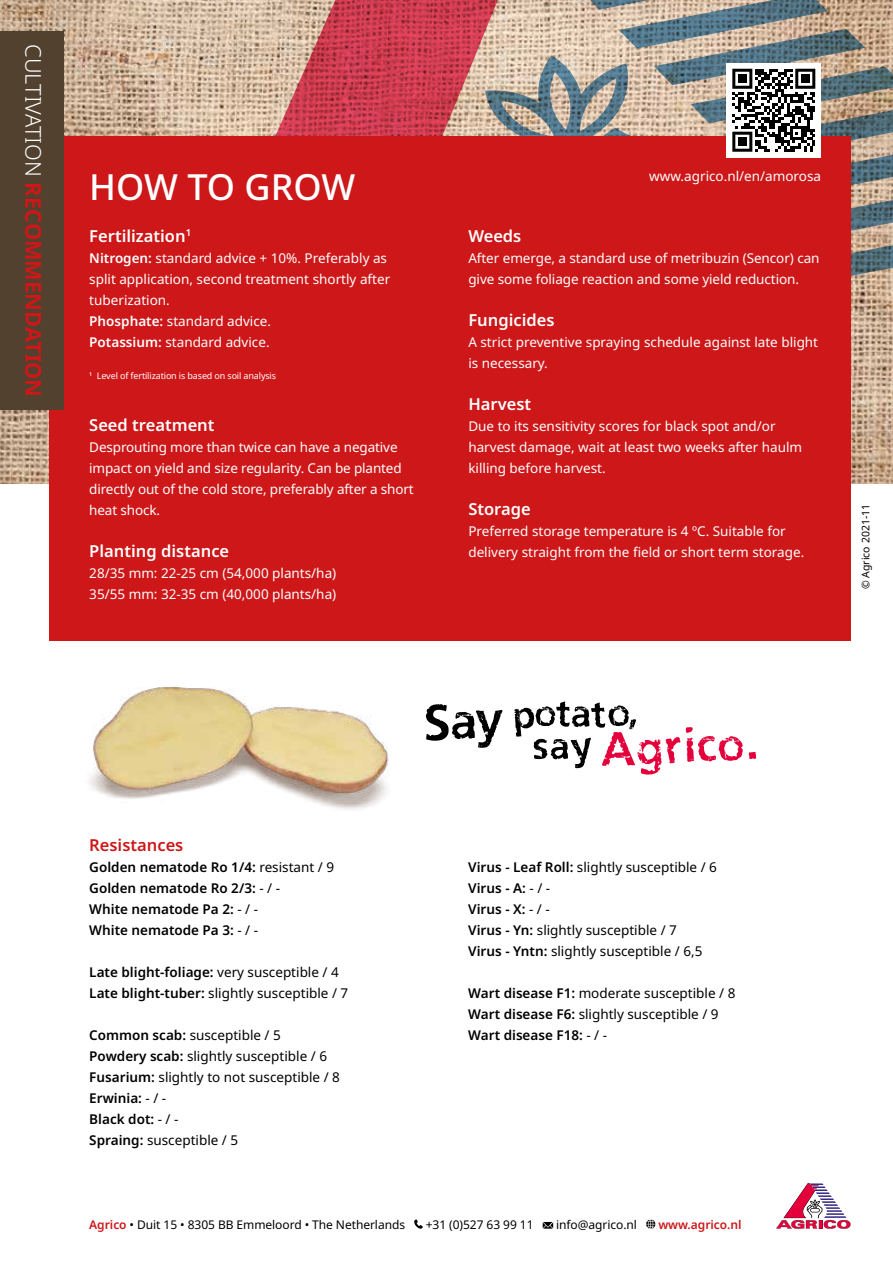
<style>
.page{position:relative;width:893px;height:1263px;background:#fff}
.page>*{position:absolute;margin:0;border:0;box-sizing:border-box;transform-origin:0 0}
.t1{font:500 36px "Noto Sans";letter-spacing:-.005em;color:#fff}
.t2{font:700 21.75px "Noto Sans";color:#cd1719}
.H3_Heading{font:600 16.5px "Noto Sans";color:#fff}
.H3_Heading-2{font:600 16.5px "Noto Sans";color:#cd1719}
.P_Paragraaf{font:13.5px/21px "Noto Sans";color:#fff}
.P_Paragraaf-2{font:13.5px "Noto Sans";color:#000}
.P_Paragraaf-3{font:600 13.5px "Noto Sans";color:#000}
.Paginanummer{font:13.5px "Noto Sans";color:#fff}
.t3{font:12px "Noto Sans";letter-spacing:-.005em;color:#000}
.t4{font:600 12px "Noto Sans";letter-spacing:-.005em;color:#cd1719}
.t5{font:10.5px "Noto Sans";color:#000}
.P_Legal{font:9px "Noto Sans";letter-spacing:-.015em;color:#fff}
.s1{font-weight:300;color:#fff}
.s2{font-weight:600}
.s3{font-weight:400}
.s4{font-weight:600;color:#cd1719}
</style>
<div class="page">
<img style="left:0;top:0;width:893px;height:483px">
<svg style="left:562px;top:55px;width:19px;height:81px"></svg>
<svg style="left:154px;top:0;width:408px;height:136px"></svg>
<div style="left:49px;top:136px;width:801px;height:504px;background:#cd1719"></div>
<div style="left:0;top:32px;width:64px;height:378px;background:#51412e"></div>
<svg style="left:414px;top:1219px;width:9px;height:10px"></svg>
<svg style="left:543px;top:1222px;width:10px;height:7px"></svg>
<svg style="left:646px;top:1219px;width:9px;height:9px"></svg>
<svg style="left:776px;top:1183px;width:74px;height:46px"></svg>
<svg style="left:749px;top:752px;width:7px;height:7px"></svg>
<svg style="left:426px;top:704px;width:76px;height:44px"></svg>
<svg style="left:514px;top:701px;width:229px;height:74px"></svg>
<img style="left:56px;top:640px;width:364px;height:170px">
<svg style="left:581px;top:0;width:312px;height:299px"></svg>
<div style="left:738px;top:74px;width:9px;height:9px;background:#000"></div>
<div style="left:801px;top:74px;width:9px;height:9px;background:#000"></div>
<div style="left:738px;top:137px;width:9px;height:9px;background:#000"></div>
<h2 class="t2" style="left:49px;top:44px;width:354px;rotate:90deg"><span class="s1">CULTIVATION</span> RECOMMENDATION</h2>
<h1 class="t1" style="left:89px;top:161px;width:267px">HOW TO GROW</h1>
<p class="H3_Heading" style="left:89px;top:224px;width:103px">Fertilization<sup>1</sup></p>
<p class="P_Paragraaf" style="left:89px;top:247px;width:302px"><span class="s2">Nitrogen:</span> standard advice + 10%. Preferably as split application, second treatment shortly after tuberization.</p>
<p class="P_Paragraaf" style="left:89px;top:310px;width:183px"><span class="s2">Phosphate:</span> standard advice.</p>
<p class="P_Paragraaf" style="left:89px;top:331px;width:182px"><span class="s2">Potassium:</span> standard advice.</p>
<p class="P_Legal" style="left:89px;top:369px;width:188px"><sup>1</sup> Level of fertilization is based on soil analysis</p>
<p class="H3_Heading" style="left:89px;top:413px;width:127px">Seed treatment</p>
<p class="P_Paragraaf" style="left:89px;top:436px;width:326px">Desprouting more than twice can have a negative impact on yield and size regularity. Can be planted directly out of the cold store, preferably after a short heat shock.</p>
<p class="H3_Heading" style="left:89px;top:539px;width:141px">Planting distance</p>
<p class="P_Paragraaf" style="left:89px;top:562px;width:248px">28/35 mm: 22-25 cm (54,000 plants/ha)</p>
<p class="P_Paragraaf" style="left:89px;top:583px;width:248px">35/55 mm: 32-35 cm (40,000 plants/ha)</p>
<p class="Paginanummer" style="left:649px;top:167px;width:173px">www.agrico.nl/en/amorosa</p>
<p class="H3_Heading" style="left:468px;top:224px;width:54px">Weeds</p>
<p class="P_Paragraaf" style="left:468px;top:247px;width:353px">After emerge, a standard use of metribuzin (Sencor) can give some foliage reaction and some yield reduction.</p>
<p class="H3_Heading" style="left:468px;top:308px;width:88px">Fungicides</p>
<p class="P_Paragraaf" style="left:468px;top:331px;width:351px">A strict preventive spraying schedule against late blight is necessary.</p>
<p class="H3_Heading" style="left:468px;top:392px;width:64px">Harvest</p>
<p class="P_Paragraaf" style="left:468px;top:415px;width:335px">Due to its sensitivity scores for black spot and/or harvest damage, wait at least two weeks after haulm killing before harvest.</p>
<p class="H3_Heading" style="left:468px;top:497px;width:64px">Storage</p>
<p class="P_Paragraaf" style="left:468px;top:520px;width:337px">Preferred storage temperature is 4 ºC. Suitable for delivery straight from the field or short term storage.</p>
<p class="t5" style="left:858px;top:589px;width:87px;rotate:-90deg">© Agrico 2021-11</p>
<p class="H3_Heading-2" style="left:89px;top:833px;width:96px">Resistances</p>
<p class="P_Paragraaf-3" style="left:89px;top:857px;width:246px">Golden nematode Ro 1/4: <span class="s3">resistant / 9</span></p>
<p class="P_Paragraaf-3" style="left:89px;top:878px;width:192px">Golden nematode Ro 2/3: <span class="s3">- / -</span></p>
<p class="P_Paragraaf-3" style="left:89px;top:899px;width:170px">White nematode Pa 2: <span class="s3">- / -</span></p>
<p class="P_Paragraaf-3" style="left:89px;top:920px;width:170px">White nematode Pa 3: <span class="s3">- / -</span></p>
<p class="P_Paragraaf-3" style="left:89px;top:962px;width:251px">Late blight-foliage: <span class="s3">very susceptible / 4</span></p>
<p class="P_Paragraaf-2" style="left:89px;top:983px;width:261px"><span class="s2">Late blight-tuber:</span> slightly susceptible / 7</p>
<p class="P_Paragraaf-2" style="left:89px;top:1025px;width:193px"><span class="s2">Common scab:</span> susceptible / 5</p>
<p class="P_Paragraaf-2" style="left:89px;top:1046px;width:239px"><span class="s2">Powdery scab:</span> slightly susceptible / 6</p>
<p class="P_Paragraaf-2" style="left:89px;top:1067px;width:252px"><span class="s2">Fusarium:</span> slightly to not susceptible / 8</p>
<p class="P_Paragraaf-3" style="left:89px;top:1088px;width:79px">Erwinia: <span class="s3">- / -</span></p>
<p class="P_Paragraaf-3" style="left:89px;top:1109px;width:91px">Black dot: <span class="s3">- / -</span></p>
<p class="P_Paragraaf-2" style="left:89px;top:1130px;width:150px"><span class="s2">Spraing:</span> susceptible / 5</p>
<p class="P_Paragraaf-2" style="left:468px;top:857px;width:250px"><span class="s2">Virus - Leaf Roll:</span> slightly susceptible / 6</p>
<p class="P_Paragraaf-3" style="left:468px;top:878px;width:84px">Virus - A: <span class="s3">- / -</span></p>
<p class="P_Paragraaf-3" style="left:468px;top:899px;width:83px">Virus - X: <span class="s3">- / -</span></p>
<p class="P_Paragraaf-2" style="left:468px;top:920px;width:210px"><span class="s2">Virus - Yn:</span> slightly susceptible / 7</p>
<p class="P_Paragraaf-2" style="left:468px;top:941px;width:236px"><span class="s2">Virus - Yntn:</span> slightly susceptible / 6,5</p>
<p class="P_Paragraaf-2" style="left:468px;top:983px;width:269px"><span class="s2">Wart disease F1:</span> moderate susceptible / 8</p>
<p class="P_Paragraaf-2" style="left:468px;top:1004px;width:252px"><span class="s2">Wart disease F6:</span> slightly susceptible / 9</p>
<p class="P_Paragraaf-3" style="left:468px;top:1025px;width:140px">Wart disease F18: <span class="s3">- / -</span></p>
<p class="t3" style="left:89px;top:1216px;width:317px"><span class="s4">Agrico</span> • Duit 15 • 8305 BB Emmeloord • The Netherlands</p>
<p class="t3" style="left:426px;top:1216px;width:109px">+31 (0)527 63 99 11</p>
<p class="t3" style="left:556px;top:1216px;width:82px">info@agrico.nl</p>
<p class="t4" style="left:658px;top:1216px;width:85px">www.agrico.nl</p>
</div>
